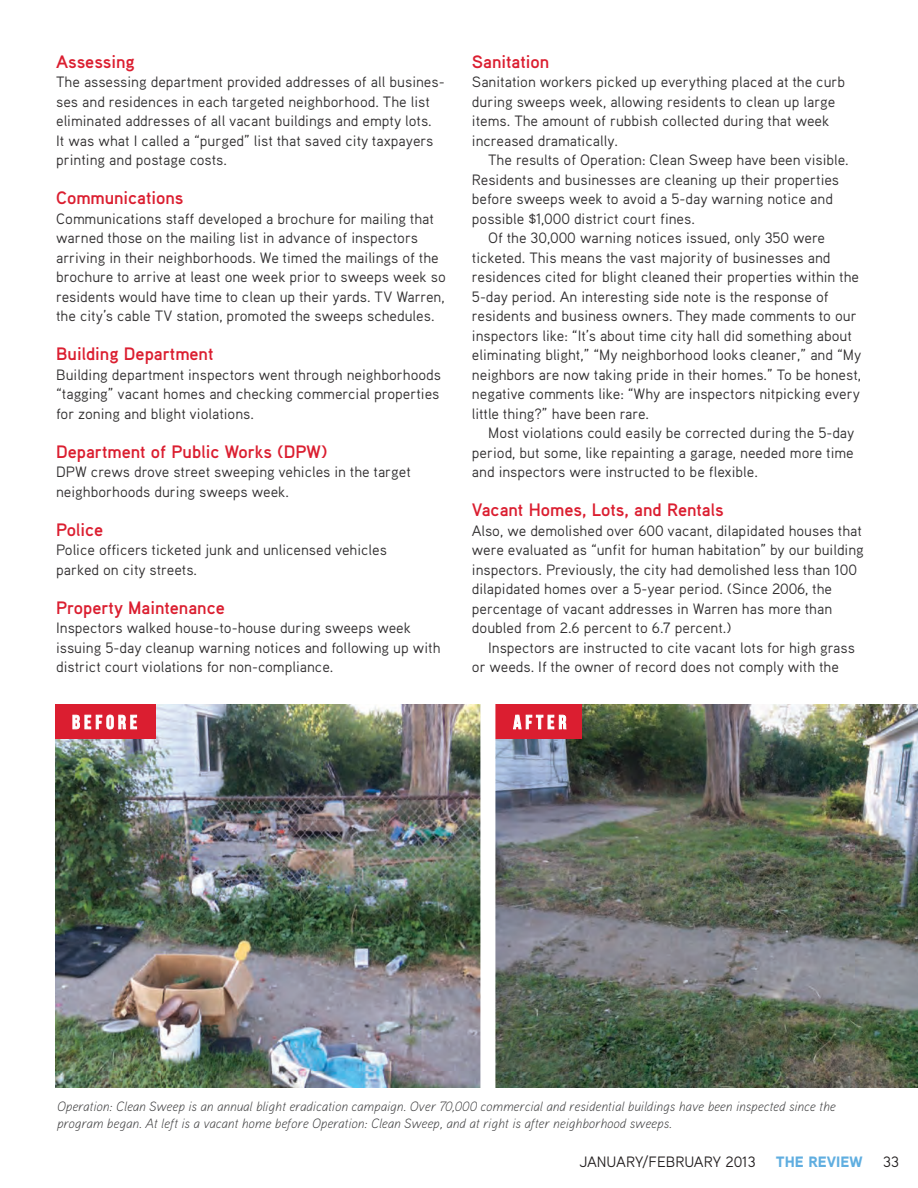
<style>
.page{position:relative;width:918px;height:1188px;background:#fff}
.page>*{position:absolute;margin:0;border:0;box-sizing:border-box;transform-origin:0 0}
.Straight_Text{font:700 18px "Aaux Pro OT";color:#db1e30}
.Straight_Text-2{font:15px/19.5px "Aaux Pro OT";color:#312f30}
.t1{font:15px "Aaux Pro OT";color:#231f20}
.t2{font:900 15px "Aaux Pro OT";color:#60aee0}
.t3{font:italic 300 13.5px/16.5px "Aaux Pro OT";color:#3e3e3f}
</style>
<div class="page">
<img style="left:55px;top:704px;width:863px;height:384px">
<div style="left:53px;top:704px;width:102px;height:35px;background:#db1e30"></div>
<svg style="left:72px;top:714px;width:65px;height:16px"></svg>
<div style="left:491px;top:704px;width:91px;height:35px;background:#db1e30"></div>
<hr style="left:51px;top:691px;width:3px;height:421px;background:#fff">
<div style="left:480px;top:687px;width:15px;height:421px;background:#fff"></div>
<svg style="left:513px;top:714px;width:54px;height:16px"></svg>
<p class="Straight_Text" style="left:56px;top:50px;width:80px">Assessing</p>
<p class="Straight_Text-2" style="left:56px;top:72px;width:390px">The assessing department provided addresses of all busines&shy;ses and residences in each targeted neighborhood. The list eliminated addresses of all vacant buildings and empty lots.<br>It was what I called a “purged” list that saved city taxpayers printing and postage costs.</p>
<p class="Straight_Text" style="left:56px;top:187px;width:129px">Communications</p>
<p class="Straight_Text-2" style="left:56px;top:209px;width:391px">Communications staff developed a brochure for mailing that warned those on the mailing list in advance of inspectors arriving in their neighborhoods. We timed the mailings of the brochure to arrive at least one week prior to sweeps week so residents would have time to clean up their yards. TV Warren, the city’s cable TV station, promoted the sweeps schedules.</p>
<p class="Straight_Text" style="left:56px;top:343px;width:159px">Building Department</p>
<p class="Straight_Text-2" style="left:56px;top:365px;width:386px;text-align:justify">Building department inspectors went through neighborhoods “tagging” vacant homes and checking commercial properties for zoning and blight violations.</p>
<p class="Straight_Text" style="left:56px;top:440px;width:272px">Department of Public Works (DPW)</p>
<p class="Straight_Text-2" style="left:56px;top:462px;width:356px">DPW crews drove street sweeping vehicles in the target neighborhoods during sweeps week.</p>
<p class="Straight_Text" style="left:56px;top:518px;width:49px">Police</p>
<p class="Straight_Text-2" style="left:56px;top:540px;width:332px">Police officers ticketed junk and unlicensed vehicles parked on city streets.</p>
<p class="Straight_Text" style="left:56px;top:596px;width:170px">Property Maintenance</p>
<p class="Straight_Text-2" style="left:56px;top:618px;width:386px">Inspectors walked house-to-house during sweeps week issuing 5-day cleanup warning notices and following up with district court violations for non-compliance.</p>
<p class="Straight_Text" style="left:472px;top:50px;width:79px">Sanitation</p>
<p class="Straight_Text-2" style="left:472px;top:72px;width:375px">Sanitation workers picked up everything placed at the curb during sweeps week, allowing residents to clean up large items. The amount of rubbish collected during that week increased dramatically.</p>
<p class="Straight_Text-2" style="left:472px;top:150px;width:378px;text-indent:16px">The results of Operation: Clean Sweep have been visible.<br>Residents and businesses are cleaning up their properties before sweeps week to avoid a 5-day warning notice and possible $1,000 district court fines.</p>
<p class="Straight_Text-2" style="left:472px;top:228px;width:391px;text-indent:16px">Of the 30,000 warning notices issued, only 350 were ticketed. This means the vast majority of businesses and residences cited for blight cleaned their properties within the 5-day period. An interesting side note is the response of residents and business owners. They made comments to our inspectors like: “It’s about time city hall did something about eliminating blight,” “My neighborhood looks cleaner,” and “My neighbors are now taking pride in their homes.” To be honest, negative comments like: “Why are inspectors nitpicking every little thing?” have been rare.</p>
<p class="Straight_Text-2" style="left:472px;top:423px;width:384px;text-align:justify;text-indent:16px">Most violations could easily be corrected during the 5-day period, but some, like repainting a garage, needed more time and inspectors were instructed to be flexible.</p>
<p class="Straight_Text" style="left:472px;top:499px;width:253px">Vacant Homes, Lots, and Rentals</p>
<p class="Straight_Text-2" style="left:472px;top:521px;width:393px">Also, we demolished over 600 vacant, dilapidated houses that were evaluated as “unfit for human habitation” by our building inspectors. Previously, the city had demolished less than 100 dilapidated homes over a 5-year period. (Since 2006, the percentage of vacant addresses in Warren has more than doubled from 2.6 percent to 6.7 percent.)</p>
<p class="Straight_Text-2" style="left:472px;top:638px;width:384px;text-indent:16px">Inspectors are instructed to cite vacant lots for high grass or weeds. If the owner of record does not comply with the</p>
<p class="t3" style="left:57px;top:1098px;width:780px">Operation: Clean Sweep is an annual blight eradication campaign. Over 70,000 commercial and residential buildings have been inspected since the program began. At left is a vacant home before Operation: Clean Sweep, and at right is after neighborhood sweeps.</p>
<p class="t1" style="left:579px;top:1152px;width:178px">JANUARY/FEBRUARY 2013</p>
<p class="t2" style="left:776px;top:1152px;width:88px">THE REVIEW</p>
<p class="t1" style="left:883px;top:1152px;width:17px">33</p>
</div>
